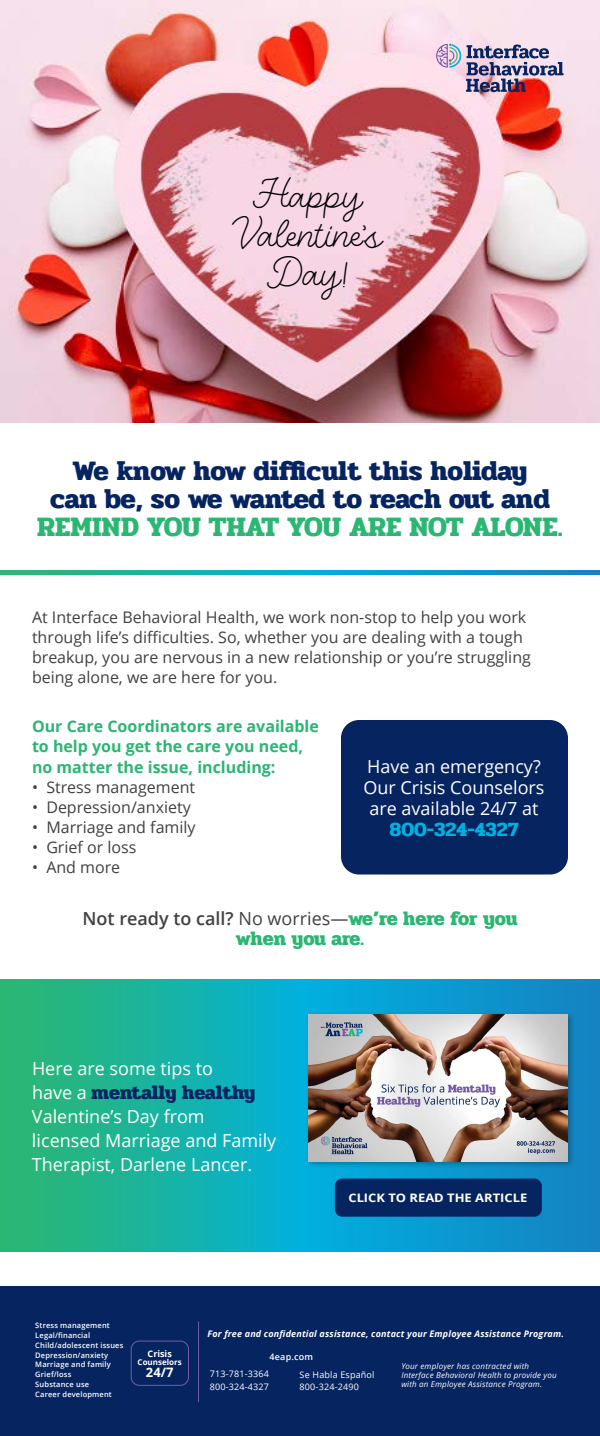
<style>
.page{position:relative;width:600px;height:1436px;background:#fff}
.page>*{position:absolute;margin:0;border:0;box-sizing:border-box;transform-origin:0 0}
.t1{font:45px/39px "Lovadea";color:#000;text-align:center}
.t2{font:700 28px/28px "Pridi";color:#052460;text-align:center}
.t3{font:700 28px "Pridi";letter-spacing:-.025em;color:#2bb673}
.t4{font:700 20px "Pridi";color:#052460}
.t5{font:700 20px "Pridi";color:#00b0df}
.t6{font:700 20px "Pridi";color:#2bb673}
.t7{font:18px/21px "Open Sans";color:#fff;text-align:center}
.t8{font:600 18px "Open Sans";color:#414042}
.t9{font:16px/20px "Open Sans";color:#414042}
.t10{font:700 16px/20.5px "Open Sans";color:#2bb673}
.t11{font:700 13px "Open Sans";color:#fff}
.t12{font:700 11.7px "Open Sans";color:#fff;scale:1.11 1}
.t13{font:italic 700 9px "Open Sans";letter-spacing:.02em;color:#fff}
.t14{font:9px/11.5px "Open Sans";letter-spacing:.02em;color:#fff}
.t15{font:600 9px "Open Sans";letter-spacing:.02em;color:#fff}
.t16{font:700 9px "Open Sans";color:#fff}
.t17{font:italic 8px/9px "Open Sans";letter-spacing:.02em;color:#fff}
.t18{font:700 8px "Open Sans";color:#fff}
.t19{font:600 7.5px/9.9px "Open Sans";letter-spacing:.02em;color:#fff}
.s1{font-weight:400}
.s2{font-family:"Pridi";font-weight:700;font-size:20px;color:#2bb673}
.s3{font-family:"Open Sans";font-weight:400;font-size:18px;color:#fff}
</style>
<div class="page">
<img style="left:0;top:0;width:600px;height:423px">
<svg style="left:0;top:570px;width:600px;height:5px;background:#12a6b8"></svg>
<img style="left:436px;top:44px;width:128px;height:48px">
<div style="left:341px;top:720px;width:227px;height:155px;background:#052460;border-radius:18px"></div>
<svg style="left:0;top:980px;width:600px;height:272px;background:#14abad"></svg>
<div style="left:335px;top:1179px;width:207px;height:38px;background:#052460;border-radius:7px"></div>
<div style="left:0;top:1287px;width:600px;height:149px;background:#052460"></div>
<div style="left:131px;top:1341px;width:58px;height:45px;border:1px solid #765ba7;border-radius:8px"></div>
<hr style="left:198px;top:1321px;width:1px;height:81px;background:#765ba7">
<div style="left:305px;top:1011px;width:271px;height:158px;background:#000;opacity:.3"></div>
<img style="left:309px;top:1015px;width:259px;height:147px">
<h1 class="t1" style="left:232px;top:177px;width:153px">Happy<br>Valentine’s<br>Day!</h1>
<h2 class="t2" style="left:50px;top:456px;width:501px">We know how difficult this holiday can be, so we wanted to reach out and</h2>
<h2 class="t3" style="left:37px;top:505px;width:527px">REMIND YOU THAT YOU ARE NOT ALONE.</h2>
<p class="t9" style="left:32px;top:607px;width:500px">At Interface Behavioral Health, we work non-stop to help you work through life’s difficulties. So, whether you are dealing with a tough breakup, you are nervous in a new relationship or you’re struggling being alone, we are here for you.</p>
<p class="t10" style="left:32px;top:716px;width:288px">Our Care Coordinators are available to help you get the care you need, no matter the issue, including:</p>
<p class="t9" style="left:32px;top:777px;width:165px">• Stress management</p>
<p class="t9" style="left:32px;top:797px;width:160px">• Depression/anxiety</p>
<p class="t9" style="left:32px;top:817px;width:165px">• Marriage and family</p>
<p class="t9" style="left:32px;top:837px;width:106px">• Grief or loss</p>
<p class="t9" style="left:32px;top:857px;width:90px">• And more</p>
<p class="t8" style="left:83px;top:906px;width:436px">Not ready to call? <span class="s1">No worries—</span><span class="s2">we’re here for you</span></p>
<p class="t6" style="left:236px;top:923px;width:130px">when you are.</p>
<p class="t7" style="left:363px;top:755px;width:183px">Have an emergency?<br>Our Crisis Counselors are available 24/7 at</p>
<p class="t5" style="left:389px;top:814px;width:131px">800-324-4327</p>
<p class="t7" style="left:32px;top:1057px;width:183px">Here are some tips to</p>
<p class="t4" style="left:32px;top:1077px;width:225px"><span class="s3">have a</span> mentally healthy</p>
<p class="t7" style="left:32px;top:1104px;width:246px;line-height:24px;text-align:left">Valentine’s Day from licensed Marriage and Family<br>Therapist, Darlene Lancer.</p>
<p class="t12" style="left:348px;top:1190px;width:163px">CLICK TO READ THE ARTICLE</p>
<p class="t19" style="left:35px;top:1320px;width:90px">Stress management<br>Legal/financial<br>Child/adolescent issues<br>Depression/anxiety<br>Marriage and family<br>Grief/loss<br>Substance use<br>Career development</p>
<p class="t16" style="left:148px;top:1347px;width:26px">Crisis</p>
<p class="t18" style="left:138px;top:1356px;width:46px">Counselors</p>
<p class="t11" style="left:146px;top:1363px;width:29px">24/7</p>
<p class="t13" style="left:208px;top:1327px;width:358px">For free and confidential assistance, contact your Employee Assistance Program.</p>
<p class="t15" style="left:270px;top:1350px;width:45px">4eap.com</p>
<p class="t14" style="left:210px;top:1367px;width:61px;line-height:13.5px">713-781-3364<br>800-324-4327</p>
<p class="t17" style="left:401px;top:1361px;width:157px">Your employer has contracted with<br>Interface Behavioral Health to provide you with an Employee Assistance Program.</p>
<p class="t14" style="left:300px;top:1369px;width:76px">Se Habla Español<br>800-324-2490</p>
</div>
